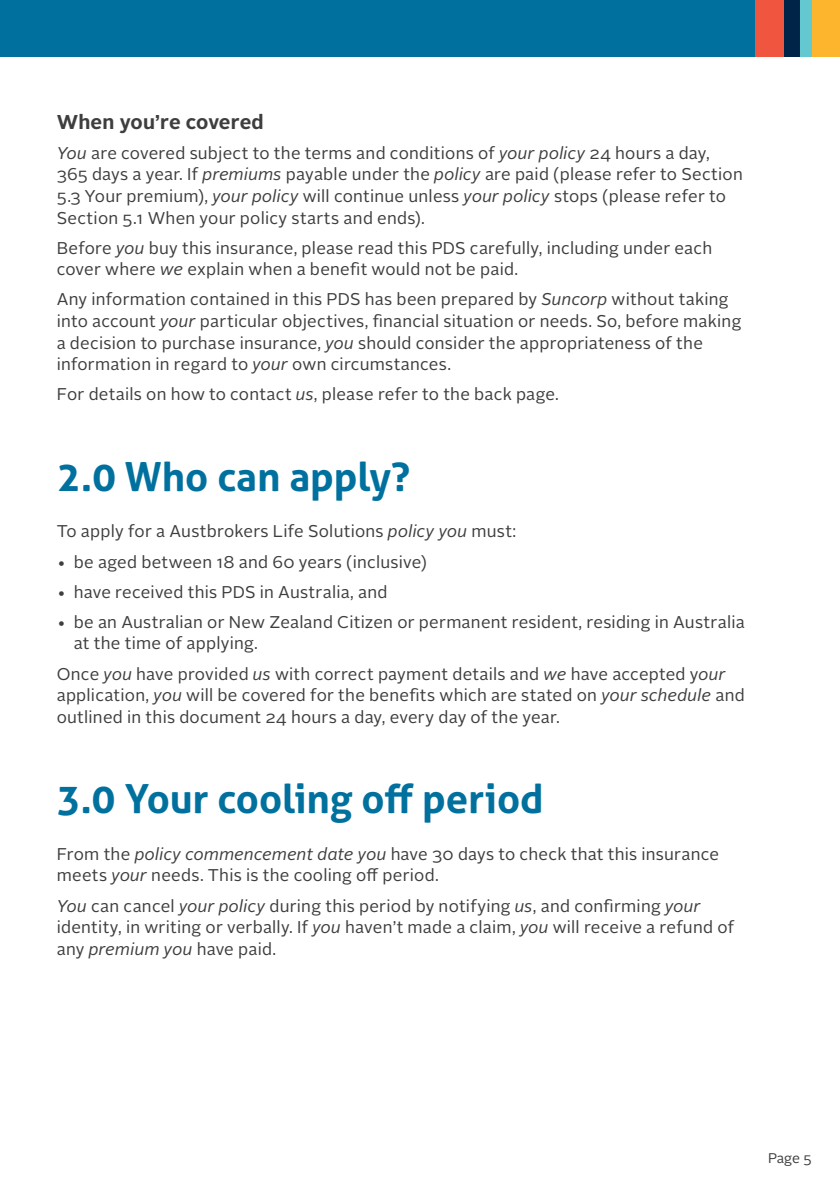
<style>
.page{position:relative;width:840px;height:1191px;background:#fff}
.page>*{position:absolute;margin:0;border:0;box-sizing:border-box;transform-origin:0 0}
.t1{font:700 40px "Aller";letter-spacing:-.005em;color:#00719e}
.t2{font:700 20px "Alright Sans";color:#3e3e3f}
.t3{font:17px/21.6px "Alright Sans";letter-spacing:.015em;color:#3e3e3f}
.t4{font:14px "Alright Sans";color:#3e3e3f}
.s1{font-style:italic}
</style>
<div class="page">
<div style="left:0;top:0;width:839px;height:57px;background:#00719e"></div>
<div style="left:811px;top:0;width:28px;height:57px;background:#fcb52c"></div>
<div style="left:782px;top:0;width:17px;height:57px;background:#002448"></div>
<div style="left:754px;top:0;width:28px;height:57px;background:#f05540"></div>
<div style="left:799px;top:0;width:12px;height:57px;background:#63c8cf"></div>
<p class="t2" style="left:57px;top:108px;width:208px">When you’re covered</p>
<p class="t3" style="left:57px;top:142px;width:687px"><span class="s1">You</span> are covered subject to the terms and conditions of <span class="s1">your policy</span> 24 hours a day, 365 days a year. If <span class="s1">premiums</span> payable under the <span class="s1">policy</span> are paid (please refer to Section 5.3 Your premium), <span class="s1">your policy</span> will continue unless <span class="s1">your policy</span> stops (please refer to Section 5.1 When your policy starts and ends).</p>
<p class="t3" style="left:57px;top:237px;width:656px">Before <span class="s1">you</span> buy this insurance, please read this PDS carefully, including under each cover where <span class="s1">we</span> explain when a benefit would not be paid.</p>
<p class="t3" style="left:57px;top:289px;width:685px">Any information contained in this PDS has been prepared by <span class="s1">Suncorp</span> without taking into account <span class="s1">your</span> particular objectives, financial situation or needs. So, before making a decision to purchase insurance, <span class="s1">you</span> should consider the appropriateness of the information in regard to <span class="s1">your</span> own circumstances.</p>
<p class="t3" style="left:57px;top:384px;width:503px">For details on how to contact <span class="s1">us</span>, please refer to the back page.</p>
<h1 class="t1" style="left:57px;top:452px;width:354px">2.0 Who can apply?</h1>
<p class="t3" style="left:57px;top:521px;width:460px">To apply for a Austbrokers Life Solutions <span class="s1">policy you</span> must:</p>
<p class="t3" style="left:57px;top:551px;width:371px">• be aged between 18 and 60 years (inclusive)</p>
<p class="t3" style="left:57px;top:581px;width:332px">• have received this PDS in Australia, and</p>
<p class="t3" style="left:74px;top:611px;width:672px;text-indent:-17px">• be an Australian or New Zealand Citizen or permanent resident, residing in Australia at the time of applying.</p>
<p class="t3" style="left:57px;top:663px;width:689px">Once <span class="s1">you</span> have provided <span class="s1">us</span> with correct payment details and <span class="s1">we</span> have accepted y<span class="s1">our </span>application, <span class="s1">you</span> will be covered for the benefits which are stated on <span class="s1">your schedule</span> and outlined in this document 24 hours a day, every day of the year.</p>
<h1 class="t1" style="left:57px;top:774px;width:488px">3.0 Your cooling off period</h1>
<p class="t3" style="left:57px;top:843px;width:663px">From the <span class="s1">policy commencement date you</span> have 30 days to check that this insurance meets <span class="s1">your</span> needs. This is the cooling off period.</p>
<p class="t3" style="left:57px;top:895px;width:678px"><span class="s1">You</span> can cancel <span class="s1">your policy</span> during this period by notifying <span class="s1">us</span>, and confirming <span class="s1">your </span>identity, in writing or verbally. If <span class="s1">you</span> haven’t made a claim, <span class="s1">you</span> will receive a refund of any <span class="s1">premium you</span> have paid.</p>
<p class="t4" style="left:767px;top:1148px;width:45px">Page 5</p>
</div>
